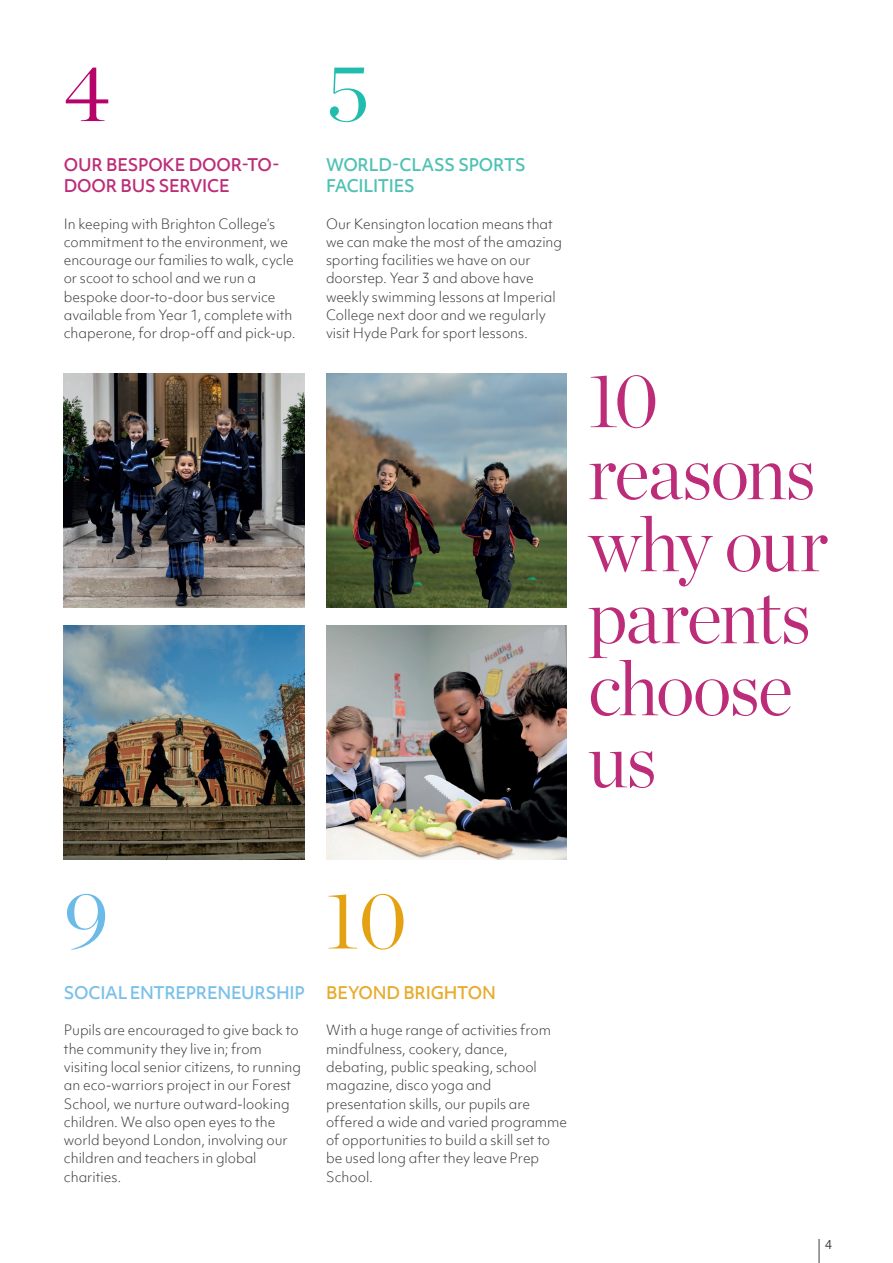
<style>
.page{position:relative;width:893px;height:1263px;background:#fff}
.page>*{position:absolute;margin:0;border:0;box-sizing:border-box;transform-origin:0 0}
.t1{font:300 81px "Chronicle Display";color:#e4a212}
.t2{font:300 81px "Chronicle Display";color:#b6036c}
.t3{font:300 81px "Chronicle Display";color:#22bcae}
.t4{font:300 81px "Chronicle Display";color:#6bbae8}
.t5{font:300 77.25px/72px "Chronicle Display";letter-spacing:-.025em;color:#bc2c79;scale:.96 1}
.t6{font:500 16.8px/21.3px "Objektiv Mk 1";letter-spacing:-.01em;color:#bc2c79;scale:.96 1}
.t7{font:500 16.8px/21.3px "Objektiv Mk 1";letter-spacing:-.02em;color:#50c1b4;scale:.96 1}
.t8{font:500 16.8px "Objektiv Mk 1";letter-spacing:-.02em;color:#7ac0ea;scale:.96 1}
.t9{font:500 16.8px "Objektiv Mk 1";letter-spacing:-.01em;color:#e8ab2d;scale:.96 1}
.t10{font:300 13.65px/18.3px "Objektiv Mk 1";color:#3e3e3f;scale:.96 1}
.t11{font:12px "Objektiv Mk 1";color:#3e3e3f}
</style>
<div class="page">
<img style="left:64px;top:373px;width:241px;height:234px">
<img style="left:326px;top:373px;width:241px;height:234px">
<img style="left:64px;top:625px;width:241px;height:234px">
<img style="left:326px;top:625px;width:241px;height:234px">
<svg style="left:819px;top:1239px;width:1px;height:24px"></svg>
<h1 class="t2" style="left:64px;top:31px;width:47px">4</h1>
<h1 class="t3" style="left:326px;top:31px;width:45px">5</h1>
<p class="t6" style="left:64px;top:153px;width:226px">OUR BESPOKE DOOR-TO-<br>DOOR BUS SERVICE</p>
<p class="t10" style="left:64px;top:214px;width:243px">In keeping with Brighton College’s commitment to the environment, we encourage our families to walk, cycle or scoot to school and we run a bespoke door-to-door bus service available from Year 1, complete with chaperone, for drop-off and pick-up.</p>
<p class="t7" style="left:326px;top:153px;width:210px">WORLD-CLASS SPORTS<br>FACILITIES</p>
<p class="t10" style="left:326px;top:214px;width:247px">Our Kensington location means that we can make the most of the amazing sporting facilities we have on our doorstep. Year 3 and above have weekly swimming lessons at Imperial College next door and we regularly visit Hyde Park for sport lessons.</p>
<h2 class="t5" style="left:588px;top:358px;width:252px">10 reasons why our parents choose us</h2>
<h1 class="t4" style="left:64px;top:858px;width:47px">9</h1>
<h1 class="t1" style="left:326px;top:858px;width:82px">10</h1>
<p class="t8" style="left:64px;top:981px;width:252px">SOCIAL ENTREPRENEURSHIP</p>
<p class="t10" style="left:64px;top:1021px;width:249px">Pupils are encouraged to give back to the community they live in; from visiting local senior citizens, to running an eco-warriors project in our Forest School, we nurture outward-looking children. We also open eyes to the world beyond London, involving our children and teachers in global charities.</p>
<p class="t9" style="left:326px;top:981px;width:178px">BEYOND BRIGHTON</p>
<p class="t10" style="left:326px;top:1021px;width:252px">With a huge range of activities from mindfulness, cookery, dance, debating, public speaking, school magazine, disco yoga and presentation skills, our pupils are offered a wide and varied programme of opportunities to build a skill set to be used long after they leave Prep<br>School.</p>
<p class="t11" style="left:825px;top:1236px;width:9px">4</p>
</div>
